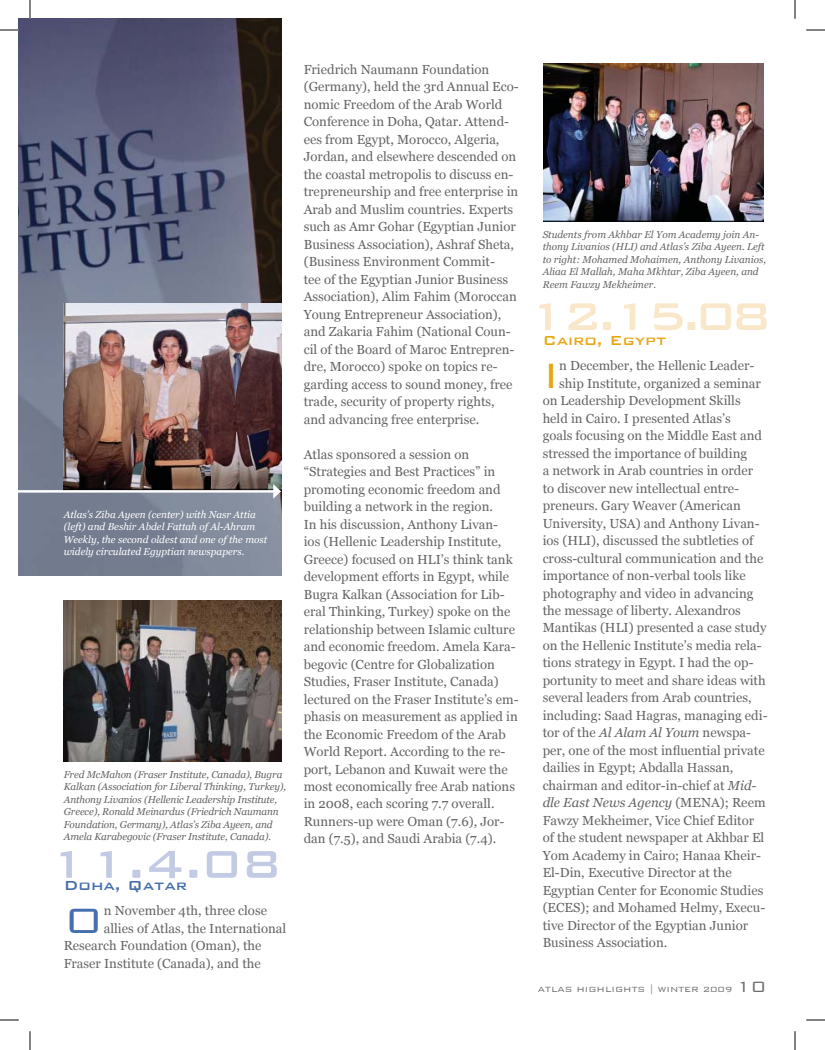
<style>
.page{position:relative;width:825px;height:1050px;background:#fff}
.page>*{position:absolute;margin:0;border:0;box-sizing:border-box;transform-origin:0 0}
.t1{font:500 51.62px "Bank Gothic";color:#f9e7c9}
.t2{font:500 51.62px "Bank Gothic";color:#c2cae4}
.t3{font:300 47px "Bank Gothic";color:#466faf}
.t4{font:300 47px "Bank Gothic";color:#e7a614}
.t5{font:500 17.5px "Bank Gothic";color:#e7a614}
.t6{font:500 17.5px "Bank Gothic";color:#466faf}
.t7{font:13.12px/17.5px "Georgia";color:#636466}
.t8{font:italic 13.12px "Georgia";color:#636466}
.t9{font:italic 10px/12.5px "Georgia";letter-spacing:-.01em;color:#636466}
.t10{font:italic 10px/12.5px "Georgia";color:#fff}
.t11{font:300 10px "Bank Gothic";color:#6d6e70}
.s1{font-style:italic}
.s2{font-style:normal}
.s3{font-size:20px}
</style>
<div class="page">
<img style="left:19px;top:19px;width:262px;height:557px">
<img style="left:63px;top:600px;width:218px;height:161px">
<img style="left:544px;top:64px;width:219px;height:157px">
<img style="left:64px;top:304px;width:217px;height:186px">
<hr style="left:19px;top:490px;width:256px;height:3px;background:#fff">
<svg style="left:273px;top:484px;width:8px;height:15px"></svg>
<svg style="left:0;top:29px;width:19px;height:2px"></svg>
<svg style="left:806px;top:29px;width:19px;height:2px"></svg>
<svg style="left:0;top:1019px;width:19px;height:2px"></svg>
<svg style="left:806px;top:1019px;width:19px;height:2px"></svg>
<svg style="left:29px;top:0;width:2px;height:19px"></svg>
<svg style="left:29px;top:1031px;width:2px;height:19px"></svg>
<svg style="left:794px;top:0;width:2px;height:19px"></svg>
<svg style="left:794px;top:1031px;width:2px;height:19px"></svg>
<p class="t10" style="left:64px;top:508px;width:205px">Atlas’s Ziba Ayeen (center) with Nasr Attia (left) and Beshir Abdel Fattah of Al-Ahram Weekly, the second oldest and one of the most widely circulated Egyptian newspapers.</p>
<p class="t9" style="left:64px;top:768px;width:224px">Fred McMahon (Fraser Institute, Canada), Bugra Kalkan (Association for Liberal Thinking, Turkey), Anthony Livanios (Hellenic Leadership Institute, Greece), Ronald Meinardus (Friedrich Naumann Foundation, Germany), Atlas’s Ziba Ayeen, and Amela Karabegovic (Fraser Institute, Canada).</p>
<h3 class="t6" style="left:64px;top:876px;width:125px">Doha, Qatar</h3>
<h2 class="t3" style="left:64px;top:896px;width:42px">O</h2>
<p class="t7" style="left:104px;top:902px;width:165px">n November 4th, three close</p>
<h1 class="t2" style="left:48px;top:836px;width:235px">11.4.08</h1>
<p class="t7" style="left:104px;top:919px;width:184px">allies of Atlas, the International</p>
<p class="t7" style="left:64px;top:937px;width:199px">Research Foundation (Oman), the</p>
<p class="t7" style="left:64px;top:954px;width:199px">Fraser Institute (Canada), and the</p>
<p class="t7" style="left:304px;top:60px;width:216px">Friedrich Naumann Foundation (Germany), held the 3rd Annual Eco&shy;nomic Freedom of the Arab World Conference in Doha, Qatar. Attend&shy;ees from Egypt, Morocco, Algeria, Jordan, and elsewhere descended on the coastal metropolis to discuss en&shy;trepreneurship and free enterprise in Arab and Muslim countries. Experts such as Amr Gohar (Egyptian Junior Business Association), Ashraf Sheta, (Business Environment Commit-<br>tee of the Egyptian Junior Business Association), Alim Fahim (Moroccan Young Entrepreneur Association), and Zakaria Fahim (National Coun&shy;cil of the Board of Maroc Entrepren&shy;dre, Morocco) spoke on topics re&shy;garding access to sound money, free trade, security of property rights, and advancing free enterprise.</p>
<p class="t7" style="left:304px;top:445px;width:216px">Atlas sponsored a session on “Strategies and Best Practices” in promoting economic freedom and building a network in the region.<br>In his discussion, Anthony Livan-<br>ios (Hellenic Leadership Institute, Greece) focused on HLI’s think tank development efforts in Egypt, while Bugra Kalkan (Association for Lib&shy;eral Thinking, Turkey) spoke on the relationship between Islamic culture and economic freedom. Amela Kara&shy;begovic (Centre for Globalization Studies, Fraser Institute, Canada) lectured on the Fraser Institute’s em&shy;phasis on measurement as applied in the Economic Freedom of the Arab World Report. According to the re&shy;port, Lebanon and Kuwait were the most economically free Arab nations in 2008, each scoring 7.7 overall.<br>Runners-up were Oman (7.6), Jor&shy;dan (7.5), and Saudi Arabia (7.4).</p>
<p class="t9" style="left:543px;top:228px;width:225px">Students from Akhbar El Yom Academy join An&shy;thony Livanios (HLI) and Atlas’s Ziba Ayeen. Left to right: Mohamed Mohaimen, Anthony Livanios, Aliaa El Mallah, Maha Mkhtar, Ziba Ayeen, and Reem Fawzy Mekheimer.</p>
<h1 class="t1" style="left:527px;top:289px;width:246px">12.15.08</h1>
<h3 class="t5" style="left:543px;top:331px;width:125px">Cairo, Egypt</h3>
<h2 class="t4" style="left:543px;top:350px;width:18px">I</h2>
<p class="t7" style="left:559px;top:357px;width:197px">n December, the Hellenic Leader-</p>
<p class="t7" style="left:559px;top:374px;width:203px">ship Institute, organized a seminar</p>
<p class="t7" style="left:543px;top:392px;width:200px">on Leadership Development Skills</p>
<p class="t7" style="left:543px;top:409px;width:190px">held in Cairo. I presented Atlas’s</p>
<p class="t7" style="left:543px;top:427px;width:221px">goals focusing on the Middle East and</p>
<p class="t7" style="left:543px;top:444px;width:206px">stressed the importance of building</p>
<p class="t7" style="left:543px;top:462px;width:212px">a network in Arab countries in order</p>
<p class="t7" style="left:543px;top:479px;width:198px">to discover new intellectual entre-</p>
<p class="t7" style="left:543px;top:497px;width:200px">preneurs. Gary Weaver (American</p>
<p class="t7" style="left:543px;top:514px;width:218px">University, USA) and Anthony Livan-</p>
<p class="t7" style="left:543px;top:532px;width:212px">ios (HLI), discussed the subtleties of</p>
<p class="t7" style="left:543px;top:549px;width:222px">cross-cultural communication and the</p>
<p class="t7" style="left:543px;top:567px;width:205px">importance of non-verbal tools like</p>
<p class="t7" style="left:543px;top:584px;width:212px">photography and video in advancing</p>
<p class="t7" style="left:543px;top:602px;width:200px">the message of liberty. Alexandros</p>
<p class="t7" style="left:543px;top:619px;width:225px">Mantikas (HLI) presented a case study</p>
<p class="t7" style="left:543px;top:637px;width:220px">on the Hellenic Institute’s media rela-</p>
<p class="t7" style="left:543px;top:654px;width:212px">tions strategy in Egypt. I had the op-</p>
<p class="t7" style="left:543px;top:672px;width:225px">portunity to meet and share ideas with</p>
<p class="t7" style="left:543px;top:689px;width:210px">several leaders from Arab countries,</p>
<p class="t7" style="left:543px;top:707px;width:226px">including: Saad Hagras, managing edi-</p>
<p class="t7" style="left:543px;top:724px;width:210px">tor of the <span class="s1">Al Alam Al Youm</span> newspa-</p>
<p class="t7" style="left:543px;top:742px;width:224px">per, one of the most influential private</p>
<p class="t7" style="left:543px;top:759px;width:192px">dailies in Egypt; Abdalla Hassan,</p>
<p class="t7" style="left:543px;top:777px;width:215px">chairman and editor-in-chief at <span class="s1">Mid-</span></p>
<p class="t8" style="left:543px;top:795px;width:224px">dle East News Agency <span class="s2">(MENA); Reem</span></p>
<p class="t7" style="left:543px;top:812px;width:213px">Fawzy Mekheimer, Vice Chief Editor</p>
<p class="t7" style="left:543px;top:829px;width:223px">of the student newspaper at Akhbar El</p>
<p class="t7" style="left:543px;top:847px;width:220px">Yom Academy in Cairo; Hanaa Kheir-</p>
<p class="t7" style="left:543px;top:864px;width:191px">El-Din, Executive Director at the</p>
<p class="t7" style="left:543px;top:882px;width:222px">Egyptian Center for Economic Studies</p>
<p class="t7" style="left:543px;top:899px;width:224px">(ECES); and Mohamed Helmy, Execu-</p>
<p class="t7" style="left:543px;top:917px;width:207px">tive Director of the Egyptian Junior</p>
<p class="t7" style="left:543px;top:934px;width:126px">Business Association.</p>
<p class="t11" style="left:538px;top:984px;width:230px">ATLAS HIGHLIGHTS | WINTER 2009 <span class="s3">10</span></p>
</div>
